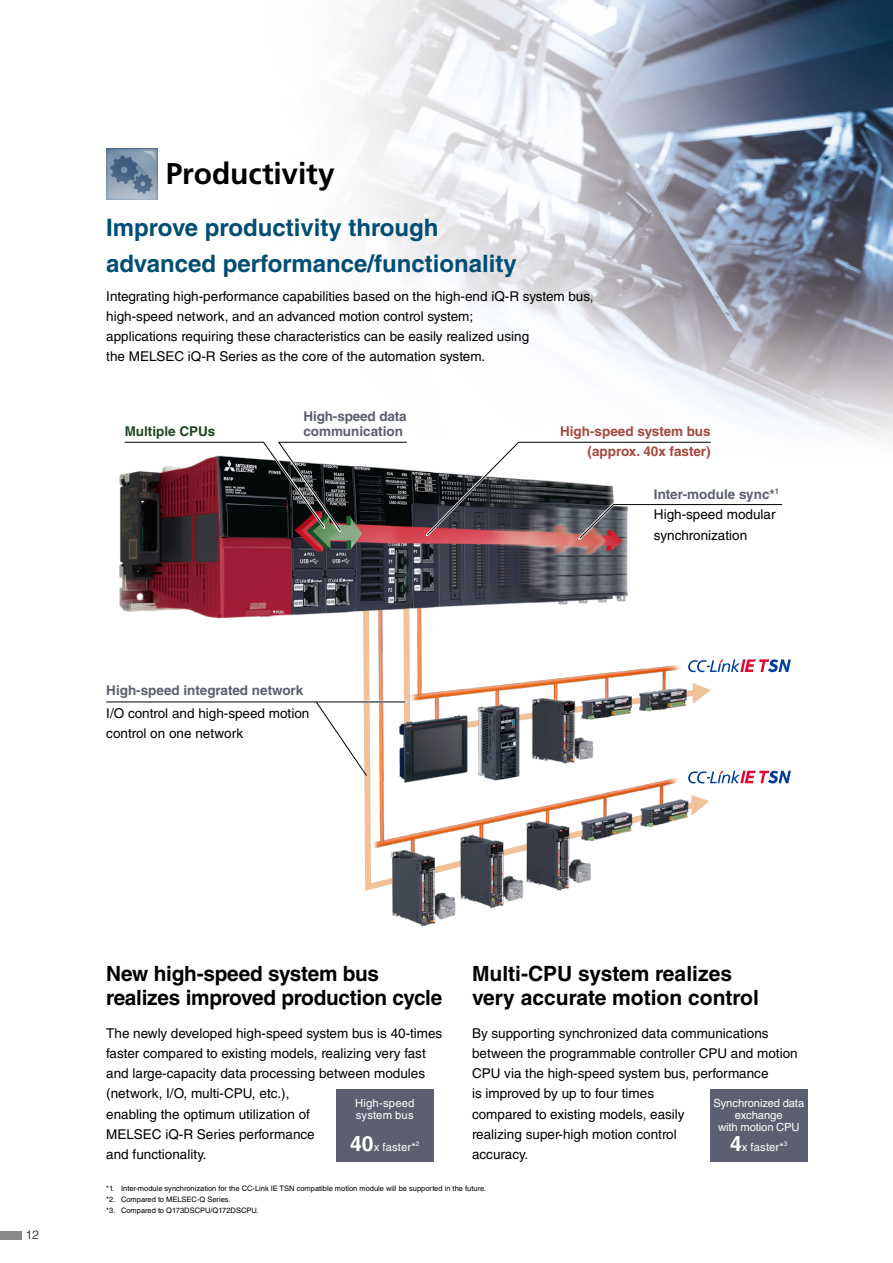
<style>
.page{position:relative;width:893px;height:1263px;background:#fff}
.page>*{position:absolute;margin:0;border:0;box-sizing:border-box;transform-origin:0 0}
.t1{font:700 30px "Frutiger LT Std";letter-spacing:-.005em;color:#000}
.t2{font:700 24px/36px "Helvetica LT Std";color:#014d73}
.t3{font:700 21px/24px "Helvetica LT Std";letter-spacing:-.01em;color:#000}
.t4{font:13.5px/20.2px "Helvetica LT Std";color:#000}
.t5{font:700 13.5px/15px "Helvetica LT Std";color:#5b5f71}
.t6{font:700 13.5px/19.5px "Helvetica LT Std";color:#a4493d;text-align:right}
.t7{font:700 13.5px "Helvetica LT Std";color:#234423}
.t8{font:300 12px "Helvetica LT Std";color:#000}
.t9{font:11.25px/12px "Helvetica LT Std";letter-spacing:-.005em;color:#fff;text-align:center}
.t10{font:11.25px/12px "Helvetica LT Std";letter-spacing:.015em;color:#fff}
.t11{font:7.5px/11.2px "Helvetica LT Std";color:#000}
.t12{font:6.6px "Helvetica LT Std";color:#fff}
.s1{font-weight:700;font-size:21px}
</style>
<div class="page">
<img style="left:106px;top:0;width:787px;height:441px">
<svg style="left:781px;top:659px;width:10px;height:13px"></svg>
<svg style="left:781px;top:771px;width:10px;height:12px"></svg>
<img style="left:119px;top:469px;width:662px;height:458px">
<svg style="left:106px;top:149px;width:51px;height:51px;background:#7b92a9"></svg>
<div style="left:336px;top:1090px;width:98px;height:72px;background:#5b5f71"></div>
<div style="left:710px;top:1090px;width:98px;height:72px;background:#5b5f71"></div>
<svg style="left:427px;top:442px;width:355px;height:97px"></svg>
<svg style="left:277px;top:441px;width:131px;height:91px"></svg>
<svg style="left:124px;top:442px;width:283px;height:89px"></svg>
<hr style="left:105px;top:700px;width:302px;height:3px;background:#fff">
<hr style="left:106px;top:702px;width:300px;height:1px;background:#000">
<svg style="left:316px;top:702px;width:51px;height:74px"></svg>
<div style="left:0;top:1231px;width:21px;height:8px;background:#898989"></div>
<h1 class="t1" style="left:166px;top:156px;width:171px">Productivity</h1>
<h2 class="t2" style="left:106px;top:209px;width:412px">Improve productivity through advanced performance/functionality</h2>
<p class="t4" style="left:106px;top:286px;width:489px">Integrating high-performance capabilities based on the high-end iQ-R system bus, high-speed network, and an advanced motion control system;<br>applications requiring these characteristics can be easily realized using<br>the MELSEC iQ-R Series as the core of the automation system.</p>
<p class="t5" style="left:303px;top:409px;width:105px">High-speed data communication</p>
<p class="t7" style="left:125px;top:423px;width:92px">Multiple CPUs</p>
<p class="t6" style="left:560px;top:422px;width:152px">High-speed system bus (approx. 40x faster)</p>
<p class="t5" style="left:654px;top:486px;width:127px">Inter-module sync*<sup>1</sup></p>
<p class="t5" style="left:106px;top:682px;width:198px">High-speed integrated network</p>
<p class="t4" style="left:106px;top:703px;width:205px">I/O control and high-speed motion control on one network</p>
<p class="t4" style="left:654px;top:504px;width:123px">High-speed modular synchronization</p>
<p class="t8" style="left:26px;top:1227px;width:15px">12</p>
<h3 class="t3" style="left:106px;top:961px;width:337px">New high-speed system bus realizes improved production cycle</h3>
<p class="t4" style="left:106px;top:1023px;width:338px">The newly developed high-speed system bus is 40-times faster compared to existing models, realizing very fast and large-capacity data processing between modules (network, I/O, multi-CPU, etc.),<br>enabling the optimum utilization of<br>MELSEC iQ-R Series performance<br>and functionality.</p>
<p class="t10" style="left:355px;top:1097px;width:61px">High-speed system bus</p>
<p class="t9" style="left:350px;top:1140px;width:67px"><span class="s1">40</span>x faster*</p>
<p class="t12" style="left:416px;top:1140px;width:5px">2</p>
<h3 class="t3" style="left:472px;top:961px;width:288px">Multi-CPU system realizes very accurate motion control</h3>
<p class="t4" style="left:472px;top:1023px;width:327px">By supporting synchronized data communications between the programmable controller CPU and motion CPU via the high‑speed system bus, performance<br>is improved by up to four times<br>compared to existing models, easily<br>realizing super-high motion control<br>accuracy.</p>
<p class="t9" style="left:713px;top:1097px;width:92px">Synchronized data exchange<br>with motion CPU</p>
<p class="t9" style="left:730px;top:1141px;width:55px"><span class="s1">4</span>x faster*</p>
<p class="t12" style="left:784px;top:1140px;width:5px">3</p>
<p class="t11" style="left:106px;top:1182px;width:381px">*1. Inter-module synchronization for the CC-Link IE TSN compatible motion module will be supported in the future. *2. Compared to MELSEC-Q Series.<br>*3. Compared to Q173DSCPU/Q172DSCPU.</p>
</div>
